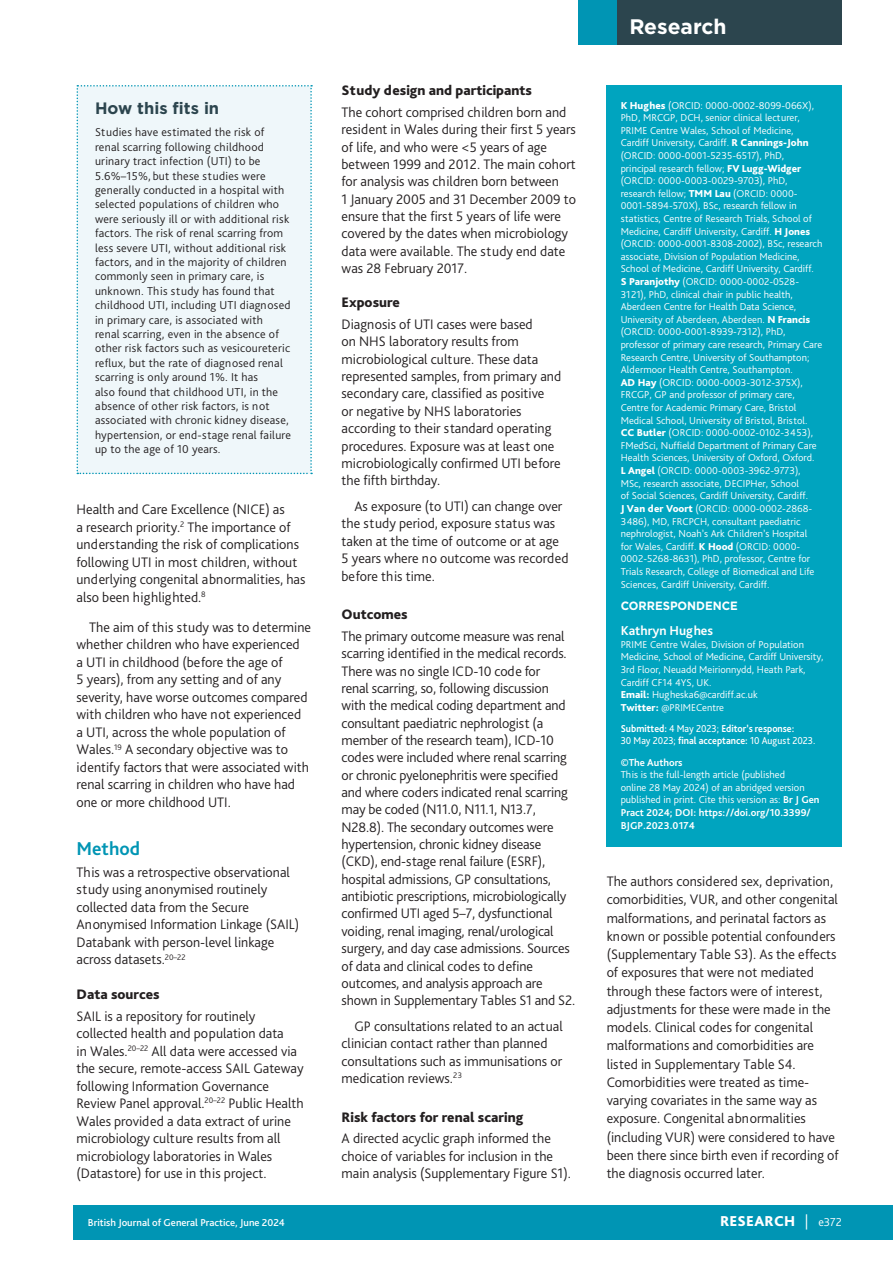
<style>
.page{position:relative;width:893px;height:1263px;background:#fff}
.page>*{position:absolute;margin:0;border:0;box-sizing:border-box;transform-origin:0 0}
.t1{font:700 21px "Gotham";color:#fff}
.t2{font:700 19.5px "Bliss Pro";color:#0095b4}
.t3{font:700 16.5px "Gotham";color:#2c454e}
.t4{font:800 15px "Bliss Pro";letter-spacing:.015em;color:#fff}
.t5{font:300 14.4px/17.4px "Bliss Pro";color:#231f20}
.t6{font:800 14.4px "Bliss Pro";color:#231f20}
.t7{font:700 13.5px "Bliss Pro";color:#fff}
.t8{font:300 12px/14.4px "Bliss Pro";letter-spacing:.02em;color:#231f20}
.t9{font:700 12px "Gotham";color:#fff;scale:.95 1}
.t10{font:300 10.5px/12.6px "Bliss Pro";color:#fff}
.t11{font:700 10.5px/12.6px "Bliss Pro";color:#fff;scale:.93 1}
.t12{font:500 10.5px "Bliss Pro";color:#fff}
.t13{font:10.5px "Bliss Pro";color:#fff}
.t14{font:700 10.5px "Bliss Pro";color:#fff}
.s1{font-weight:800}
.s2{font-weight:400}
.s3{font-weight:700}
.s4{font-weight:300}
.s5{font-weight:300;font-size:12px}
</style>
<div class="page">
<div style="left:617px;top:0;width:225px;height:45px;background:#2c454e"></div>
<div style="left:578px;top:0;width:39px;height:45px;background:#0095b4"></div>
<div style="left:74px;top:1205px;width:819px;height:34px;background:#0095b4"></div>
<div style="left:77px;top:85px;width:235px;height:389px;background:#eff7fa"></div>
<div style="left:607px;top:85px;width:235px;height:761px;background:#00a4bf"></div>
<p class="t3" style="left:95px;top:97px;width:126px">How this fits in</p>
<p class="t8" style="left:95px;top:125px;width:198px">Studies have estimated the risk of renal scarring following childhood urinary tract infection (UTI) to be 5.6%–15%, but these studies were generally conducted in a hospital with selected populations of children who were seriously ill or with additional risk factors. The risk of renal scarring from less severe UTI, without additional risk factors, and in the majority of children commonly seen in primary care, is unknown. This study has found that childhood UTI, including UTI diagnosed in primary care, is associated with<br>renal scarring, even in the absence of other risk factors such as vesicoureteric reflux, but the rate of diagnosed renal scarring is only around 1%. It has<br>also found that childhood UTI, in the absence of other risk factors, is not associated with chronic kidney disease, hypertension, or end-stage renal failure up to the age of 10 years.</p>
<p class="t5" style="left:77px;top:500px;width:230px">Health and Care Excellence (NICE) as<br>a research priority.<sup>2</sup> The importance of understanding the risk of complications following UTI in most children, without underlying congenital abnormalities, has also been highlighted.<sup>8</sup></p>
<p class="t5" style="left:77px;top:618px;width:236px;text-indent:13px">The aim of this study was to determine whether children who have experienced<br>a UTI in childhood (before the age of<br>5 years), from any setting and of any severity, have worse outcomes compared with children who have not experienced a UTI, across the whole population of Wales.<sup>19</sup> A secondary objective was to identify factors that were associated with renal scarring in children who have had one or more childhood UTI.</p>
<h2 class="t2" style="left:77px;top:837px;width:65px">Method</h2>
<p class="t5" style="left:77px;top:863px;width:224px">This was a retrospective observational study using anonymised routinely collected data from the Secure Anonymised Information Linkage (SAIL)<br>Databank with person-level linkage across datasets.<sup>20–22</sup></p>
<p class="t6" style="left:77px;top:985px;width:84px">Data sources</p>
<p class="t5" style="left:77px;top:1007px;width:229px">SAIL is a repository for routinely collected health and population data<br>in Wales.<sup>20–22</sup> All data were accessed via the secure, remote-access SAIL Gateway following Information Governance Review Panel approval.<sup>20–22</sup> Public Health Wales provided a data extract of urine microbiology culture results from all microbiology laboratories in Wales (Datastore) for use in this project.</p>
<p class="t6" style="left:342px;top:82px;width:192px">Study design and participants</p>
<p class="t5" style="left:342px;top:103px;width:236px">The cohort comprised children born and resident in Wales during their first 5 years of life, and who were &lt;5 years of age between 1999 and 2012. The main cohort for analysis was children born between<br>1 January 2005 and 31 December 2009 to ensure that the first 5 years of life were covered by the dates when microbiology data were available. The study end date was 28 February 2017.</p>
<p class="t6" style="left:342px;top:294px;width:60px">Exposure</p>
<p class="t5" style="left:342px;top:315px;width:221px">Diagnosis of UTI cases were based<br>on NHS laboratory results from microbiological culture. These data represented samples, from primary and secondary care, classified as positive<br>or negative by NHS laboratories according to their standard operating procedures. Exposure was at least one microbiologically confirmed UTI before the fifth birthday.</p>
<p class="t5" style="left:342px;top:497px;width:229px;text-indent:13px">As exposure (to UTI) can change over the study period, exposure status was taken at the time of outcome or at age<br>5 years where no outcome was recorded before this time.</p>
<p class="t6" style="left:342px;top:605px;width:68px">Outcomes</p>
<p class="t5" style="left:342px;top:627px;width:235px">The primary outcome measure was renal scarring identified in the medical records.<br>There was no single ICD-10 code for<br>renal scarring, so, following discussion with the medical coding department and consultant paediatric nephrologist (a member of the research team), ICD-10 codes were included where renal scarring or chronic pyelonephritis were specified and where coders indicated renal scarring may be coded (N11.0, N11.1, N13.7, N28.8). The secondary outcomes were hypertension, chronic kidney disease (CKD), end-stage renal failure (ESRF), hospital admissions, GP consultations, antibiotic prescriptions, microbiologically confirmed UTI aged 5–7, dysfunctional voiding, renal imaging, renal/urological surgery, and day case admissions. Sources of data and clinical codes to define outcomes, and analysis approach are shown in Supplementary Tables S1 and S2.</p>
<p class="t5" style="left:342px;top:1017px;width:223px;text-indent:13px">GP consultations related to an actual clinician contact rather than planned consultations such as immunisations or medication reviews.<sup>23</sup></p>
<p class="t6" style="left:342px;top:1108px;width:183px">Risk factors for renal scaring</p>
<p class="t5" style="left:342px;top:1129px;width:231px">A directed acyclic graph informed the choice of variables for inclusion in the main analysis (Supplementary Figure S1).</p>
<h1 class="t1" style="left:629px;top:13px;width:202px">Research Research</h1>
<p class="t10" style="left:621px;top:99px;width:203px"><span class="s1">K Hughes</span> (ORCID: 0000-0002-8099-066X), PhD, MRCGP, DCH, senior clinical lecturer, PRIME Centre Wales, School of Medicine, Cardiff University, Cardiff. <span class="s1">R Cannings-John </span>(ORCID: 0000-0001-5235-6517), PhD, principal research fellow; <span class="s1">FV Lugg-Widger </span>(ORCID: 0000-0003-0029-9703), PhD, research fellow; <span class="s1">TMM Lau</span> (ORCID: 0000- 0001-5894-570X), BSc, research fellow in statistics, Centre of Research Trials, School of Medicine, Cardiff University, Cardiff. <span class="s1">H Jones </span>(ORCID: 0000-0001-8308-2002), BSc, research associate, Division of Population Medicine, School of Medicine, Cardiff University, Cardiff.<br><span class="s1">S Paranjothy</span> (ORCID: 0000-0002-0528- 3121), PhD, clinical chair in public health, Aberdeen Centre for Health Data Science, University of Aberdeen, Aberdeen. <span class="s1">N Francis </span>(ORCID: 0000-0001-8939-7312), PhD, professor of primary care research, Primary Care Research Centre, University of Southampton; Aldermoor Health Centre, Southampton.<br><span class="s1">AD Hay</span> (ORCID: 0000-0003-3012-375X), FRCGP, GP and professor of primary care, Centre for Academic Primary Care, Bristol Medical School, University of Bristol, Bristol.<br><span class="s1">CC Butler</span> (ORCID: 0000-0002-0102-3453), FMedSci, Nuffield Department of Primary Care Health Sciences, University of Oxford, Oxford.<br><span class="s1">L Angel</span> (ORCID: 0000-0003-3962-9773), MSc, research associate, DECIPHer, School<br>of Social Sciences, Cardiff University, Cardiff.<br><span class="s1">J Van der Voort</span> (ORCID: 0000-0002-2868- 3486), MD, FRCPCH, consultant paediatric nephrologist, Noah’s Ark Children’s Hospital<br>for Wales, Cardiff. <span class="s1">K Hood</span> (ORCID: 0000- 0002-5268-8631), PhD, professor, Centre for Trials Research, College of Biomedical and Life Sciences, Cardiff University, Cardiff.</p>
<p class="t9" style="left:621px;top:598px;width:125px">CORRESPONDENCE</p>
<p class="t7" style="left:621px;top:622px;width:94px">Kathryn Hughes</p>
<p class="t10" style="left:621px;top:638px;width:204px">PRIME Centre Wales, Division of Population Medicine, School of Medicine, Cardiff University, 3rd Floor, Neuadd Meirionnydd, Heath Park, Cardiff CF14 4YS, UK.<br><span class="s1">Email:</span> Hugheska6@cardiff.ac.uk<br><span class="s1">Twitter:</span> @PRIMECentre</p>
<p class="t11" style="left:621px;top:722px;width:211px">Submitted: <span class="s2">4 May 2023;</span> Editor’s response:<br><span class="s2">30 May 2023;</span> final acceptance: <span class="s2">10 August 2023.</span></p>
<p class="t14" style="left:621px;top:755px;width:63px">©The Authors</p>
<p class="t10" style="left:621px;top:768px;width:200px">This is the full-length article (published<br>online 28 May 2024) of an abridged version published in print. Cite this version as: <span class="s3">Br J Gen Pract 2024; DOI: https://doi.org/10.3399/ BJGP.2023.0174</span></p>
<p class="t5" style="left:607px;top:872px;width:234px;line-height:18.3px">The authors considered sex, deprivation, comorbidities, VUR, and other congenital malformations, and perinatal factors as known or possible potential confounders (Supplementary Table S3). As the effects of exposures that were not mediated through these factors were of interest, adjustments for these were made in the models. Clinical codes for congenital malformations and comorbidities are listed in Supplementary Table S4.<br>Comorbidities were treated as time&shy;varying covariates in the same way as exposure. Congenital abnormalities (including VUR) were considered to have been there since birth even if recording of the diagnosis occurred later.</p>
<p class="t12" style="left:88px;top:1216px;width:199px">British Journal of General Practice, June 2024</p>
<p class="t4" style="left:720px;top:1211px;width:123px">RESEARCH <span class="s4">|</span> <span class="s5">e372</span></p>
<p class="t13" style="left:141px;top:1216px;width:155px">al of General Practice, January 2024</p>
<p class="t4" style="left:725px;top:1211px;width:118px">RESEARCH <span class="s4">|</span> <span class="s5">4 3</span></p>
</div>
